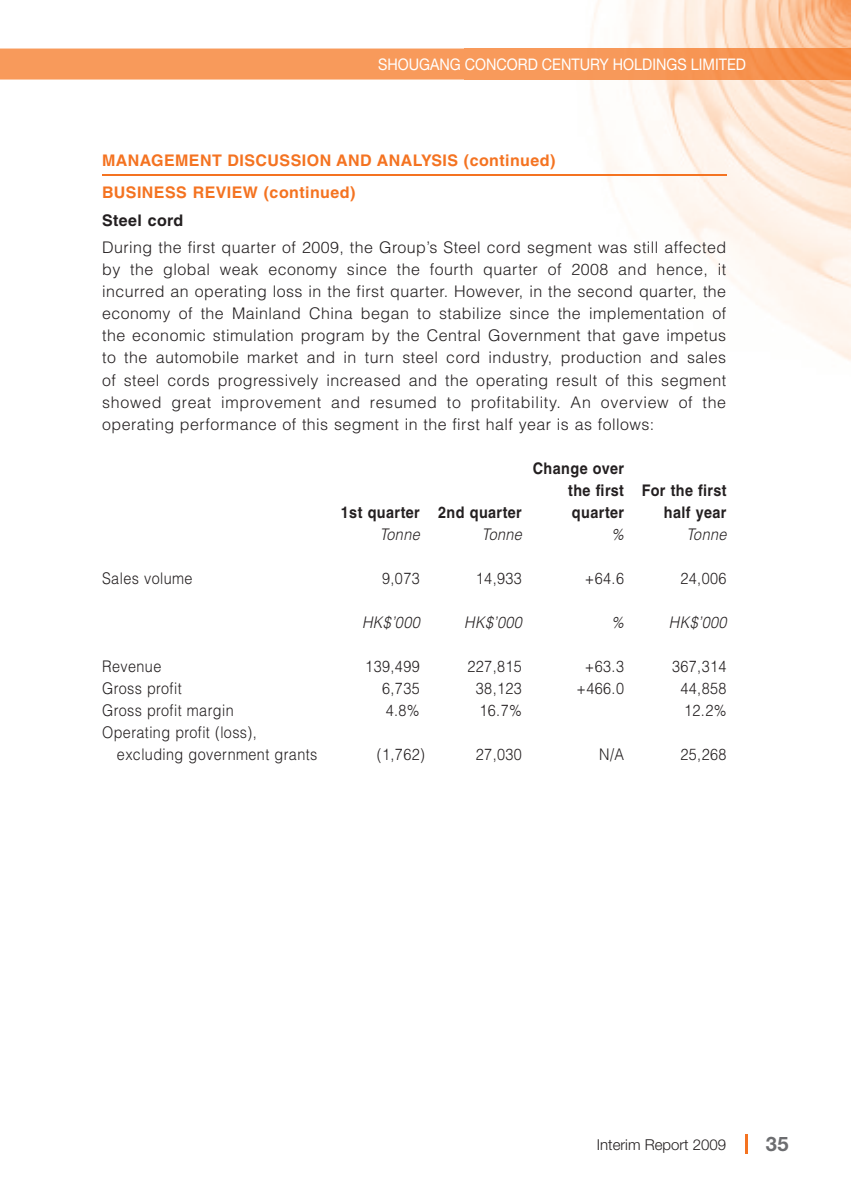
<style>
.page{position:relative;width:851px;height:1191px;background:#fff}
.page>*{position:absolute;margin:0;border:0;box-sizing:border-box;transform-origin:0 0}
.t1{font:700 20px "Helvetica Neue LT Std";color:#6c6d70}
.t2{font:300 16px/22px "Helvetica LT Std";letter-spacing:.03em;color:#231f20;text-align:justify}
.t3{font:300 16px/22px "Helvetica LT Std";letter-spacing:.03em;color:#231f20;scale:.9 1}
.t4{font:700 16px/31.6px "Helvetica LT Std";letter-spacing:.03em;color:#f47321}
.t5{font:700 16px/22px "Helvetica LT Std";letter-spacing:.03em;color:#231f20;scale:.9 1}
.t6{font:italic 300 16px "Helvetica LT Std";letter-spacing:.03em;color:#231f20;scale:.9 1}
.t7{font:16px "Helvetica Neue LT Std";color:#fff;scale:.9 1}
.t8{font:700 16px "Helvetica LT Std";letter-spacing:.03em;color:#231f20}
.t9{font:300 15px "Helvetica Neue LT Std";color:#231f20}
</style>
<div class="page">
<img style="left:464px;top:0;width:386px;height:361px">
<div style="left:0;top:49px;width:464px;height:31px;background:#f89a5b"></div>
<img style="left:464px;top:49px;width:386px;height:31px">
<hr style="left:745px;top:1134px;width:2px;height:20px;background:#f47321">
<hr style="left:102px;top:175px;width:624px;height:1px;background:#f47321">
<p class="t7" style="left:378px;top:55px;width:410px">SHOUGANG CONCORD CENTURY HOLDINGS LIMITED</p>
<p class="t4" style="left:102px;top:147px;width:454px">MANAGEMENT DISCUSSION AND ANALYSIS (continued)<br>BUSINESS REVIEW (continued)</p>
<p class="t8" style="left:102px;top:214px;width:83px">Steel cord</p>
<p class="t2" style="left:102px;top:239px;width:625px">During the first quarter of 2009, the Group’s Steel cord segment was still affected by the global weak economy since the fourth quarter of 2008 and hence, it incurred an operating loss in the first quarter. However, in the second quarter, the economy of the Mainland China began to stabilize since the implementation of the economic stimulation program by the Central Government that gave impetus to the automobile market and in turn steel cord industry, production and sales of steel cords progressively increased and the operating result of this segment showed great improvement and resumed to profitability. An overview of the operating performance of this segment in the first half year is as follows:</p>
<p class="t5" style="left:568px;top:459px;width:177px;text-indent:-35px">Change over<br>the first For the first</p>
<p class="t5" style="left:341px;top:503px;width:203px">1st quarter 2nd quarter</p>
<p class="t5" style="left:572px;top:503px;width:59px">quarter</p>
<p class="t5" style="left:663px;top:503px;width:71px">half year</p>
<p class="t6" style="left:379px;top:528px;width:46px">Tonne</p>
<p class="t6" style="left:482px;top:528px;width:46px">Tonne</p>
<p class="t6" style="left:611px;top:528px;width:16px">%</p>
<p class="t6" style="left:686px;top:528px;width:46px">Tonne</p>
<p class="t3" style="left:102px;top:569px;width:102px">Sales volume</p>
<p class="t3" style="left:382px;top:569px;width:43px">9,073</p>
<p class="t3" style="left:476px;top:569px;width:53px">14,933</p>
<p class="t3" style="left:584px;top:569px;width:45px">+64.6</p>
<p class="t3" style="left:680px;top:569px;width:53px">24,006</p>
<p class="t6" style="left:362px;top:616px;width:66px">HK$’000</p>
<p class="t6" style="left:464px;top:616px;width:66px">HK$’000</p>
<p class="t6" style="left:611px;top:616px;width:16px">%</p>
<p class="t6" style="left:668px;top:616px;width:66px">HK$’000</p>
<p class="t3" style="left:102px;top:657px;width:67px">Revenue</p>
<p class="t3" style="left:365px;top:657px;width:62px">139,499</p>
<p class="t3" style="left:467px;top:657px;width:62px">227,815</p>
<p class="t3" style="left:584px;top:657px;width:45px">+63.3</p>
<p class="t3" style="left:672px;top:657px;width:62px">367,314</p>
<p class="t3" style="left:102px;top:679px;width:90px">Gross profit</p>
<p class="t3" style="left:382px;top:679px;width:43px">6,735</p>
<p class="t3" style="left:476px;top:679px;width:53px">38,123</p>
<p class="t3" style="left:576px;top:679px;width:54px">+466.0</p>
<p class="t3" style="left:680px;top:679px;width:53px">44,858</p>
<p class="t3" style="left:102px;top:701px;width:148px">Gross profit margin</p>
<p class="t3" style="left:385px;top:701px;width:39px">4.8%</p>
<p class="t3" style="left:479px;top:701px;width:49px">16.7%</p>
<p class="t3" style="left:684px;top:701px;width:49px">12.2%</p>
<p class="t3" style="left:117px;top:723px;width:224px;text-indent:-15px">Operating profit (loss), excluding government grants</p>
<p class="t3" style="left:377px;top:745px;width:55px">(1,762)</p>
<p class="t3" style="left:476px;top:745px;width:53px">27,030</p>
<p class="t3" style="left:599px;top:745px;width:29px">N/A</p>
<p class="t3" style="left:680px;top:745px;width:53px">25,268</p>
<p class="t9" style="left:596px;top:1135px;width:131px">Interim Report 2009</p>
<p class="t1" style="left:765px;top:1132px;width:24px">35</p>
</div>
